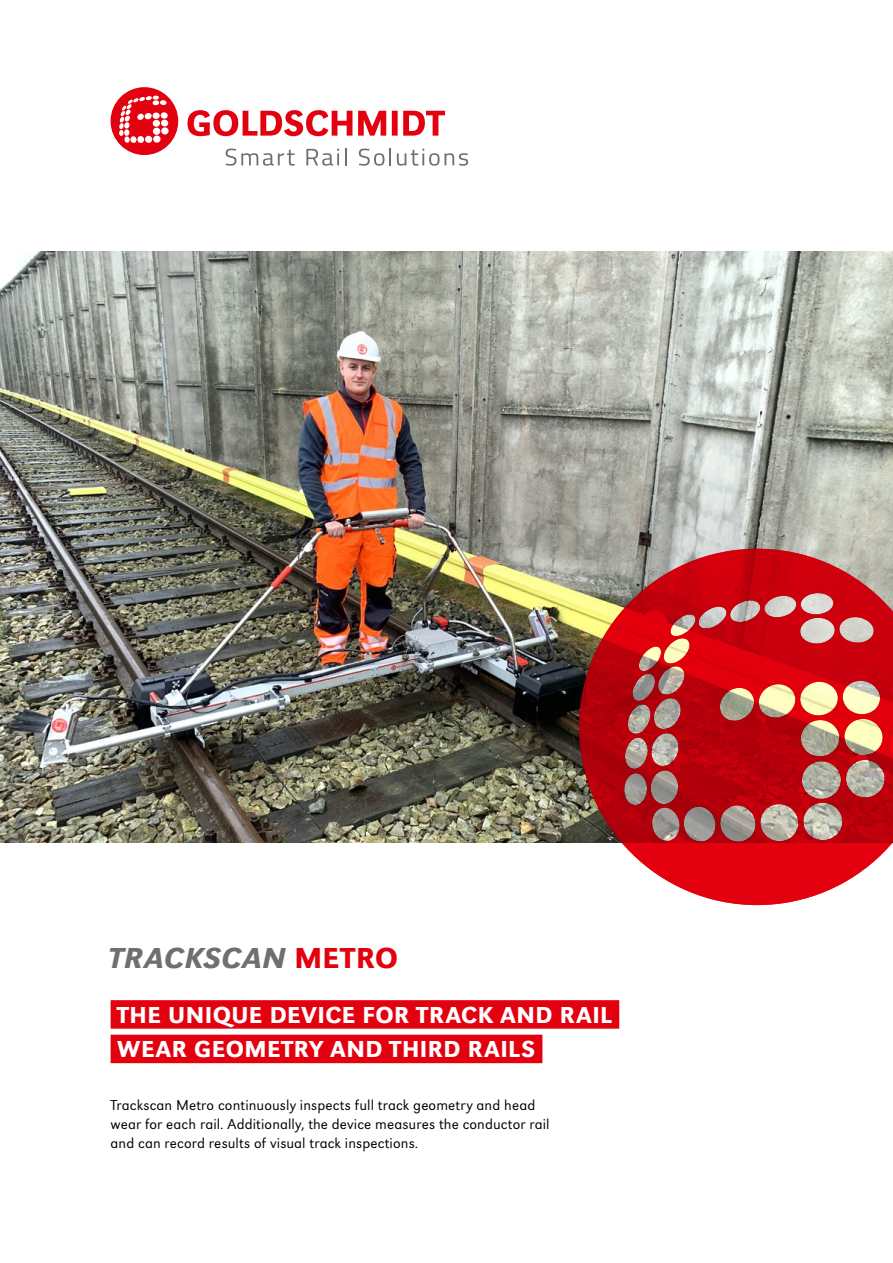
<style>
.page{position:relative;width:893px;height:1263px;background:#fff}
.page>*{position:absolute;margin:0;border:0;box-sizing:border-box;transform-origin:0 0}
.t1{font:30px "URW Grotesk Med Ita";letter-spacing:.02em;color:#6f6f6e}
.t2{font:500 24px/34.5px "URW Grotesk";letter-spacing:.02em;color:#fff}
.t3{font:300 15px/19.2px "URW Grotesk";letter-spacing:.01em;color:#000}
.s1{font-family:"URW Grotesk";font-weight:500;color:#e3000f}
</style>
<div class="page">
<img style="left:0;top:252px;width:893px;height:590px">
<svg style="left:579px;top:549px;width:314px;height:356px;background:#c54648"></svg>
<svg style="left:111px;top:87px;width:67px;height:68px"></svg>
<svg style="left:187px;top:110px;width:258px;height:26px"></svg>
<svg style="left:226px;top:149px;width:69px;height:17px"></svg>
<svg style="left:306px;top:149px;width:33px;height:17px"></svg>
<svg style="left:345px;top:148px;width:1px;height:17px"></svg>
<svg style="left:359px;top:149px;width:25px;height:17px"></svg>
<svg style="left:390px;top:148px;width:1px;height:17px"></svg>
<svg style="left:397px;top:149px;width:71px;height:17px"></svg>
<div style="left:111px;top:1000px;width:508px;height:29px;background:#e3000f"></div>
<div style="left:111px;top:1035px;width:431px;height:28px;background:#e3000f"></div>
<h1 class="t1" style="left:108px;top:941px;width:291px">TRACKSCAN <span class="s1">METRO</span></h1>
<h2 class="t2" style="left:117px;top:997px;width:496px">THE UNIQUE DEVICE FOR TRACK AND RAIL<br>WEAR GEOMETRY AND THIRD RAILS</h2>
<p class="t3" style="left:111px;top:1095px;width:440px">Trackscan Metro continuously inspects full track geometry and head wear for each rail. Additionally, the device measures the conductor rail and can record results of visual track inspections.</p>
</div>
